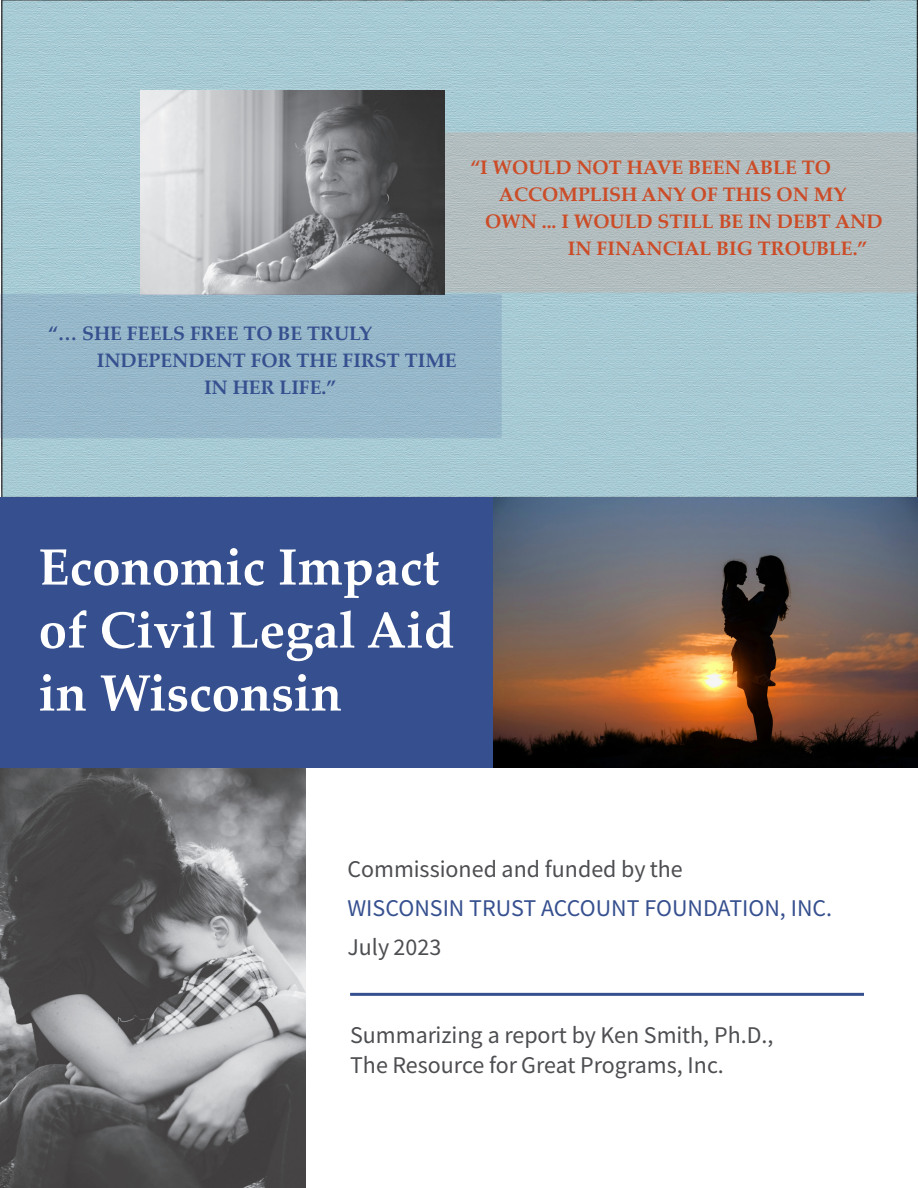
<style>
.page{position:relative;width:918px;height:1188px;background:#fff}
.page>*{position:absolute;margin:0;border:0;box-sizing:border-box;transform-origin:0 0}
.t1{font:700 51px "Palatino Linotype";color:#fff}
.t2{font:24px/30px "Source Sans Variable";color:#4d4e51}
.t3{font:24px "Source Sans Variable";color:#36508f}
.t4{font:700 19.5px "Palatino Linotype";color:#cc4c27}
.t5{font:700 19.5px "Palatino Linotype";color:#36508f}
</style>
<div class="page">
<img style="left:1px;top:0;width:917px;height:497px">
<div style="left:0;top:497px;width:493px;height:271px;background:#36508f"></div>
<hr style="left:350px;top:993px;width:514px;height:3px;background:#36508f">
<img style="left:493px;top:497px;width:425px;height:271px">
<div style="left:440px;top:131px;width:478px;height:163px;background:#b2bdbf;border:2px solid #a9cdd8"></div>
<img style="left:140px;top:90px;width:305px;height:204px">
<img style="left:0;top:768px;width:306px;height:420px">
<div style="left:0;top:294px;width:502px;height:144px;background:#96b7c9"></div>
<p class="t4" style="left:470px;top:154px;width:362px">“I WOULD NOT HAVE BEEN ABLE TO</p>
<p class="t4" style="left:499px;top:181px;width:349px">ACCOMPLISH ANY OF THIS ON MY</p>
<p class="t4" style="left:485px;top:208px;width:399px">OWN ... I WOULD STILL BE IN DEBT AND</p>
<p class="t4" style="left:568px;top:235px;width:301px">IN FINANCIAL BIG TROUBLE.”</p>
<p class="t5" style="left:48px;top:319px;width:326px">“… SHE FEELS FREE TO BE TRULY</p>
<p class="t5" style="left:97px;top:346px;width:361px">INDEPENDENT FOR THE FIRST TIME</p>
<p class="t5" style="left:204px;top:373px;width:134px">IN HER LIFE.”</p>
<p class="t1" style="left:39px;top:531px;width:402px">Economic Impact</p>
<p class="t1" style="left:39px;top:594px;width:417px">of Civil Legal Aid</p>
<p class="t1" style="left:39px;top:657px;width:305px">in Wisconsin</p>
<p class="t2" style="left:347px;top:854px;width:337px">Commissioned and funded by the</p>
<p class="t3" style="left:347px;top:894px;width:486px">WISCONSIN TRUST ACCOUNT FOUNDATION, INC.</p>
<p class="t2" style="left:347px;top:932px;width:95px">July 2023</p>
<p class="t2" style="left:350px;top:1020px;width:425px">Summarizing a report by Ken Smith, Ph.D.,<br>The Resource for Great Programs, Inc.</p>
</div>
